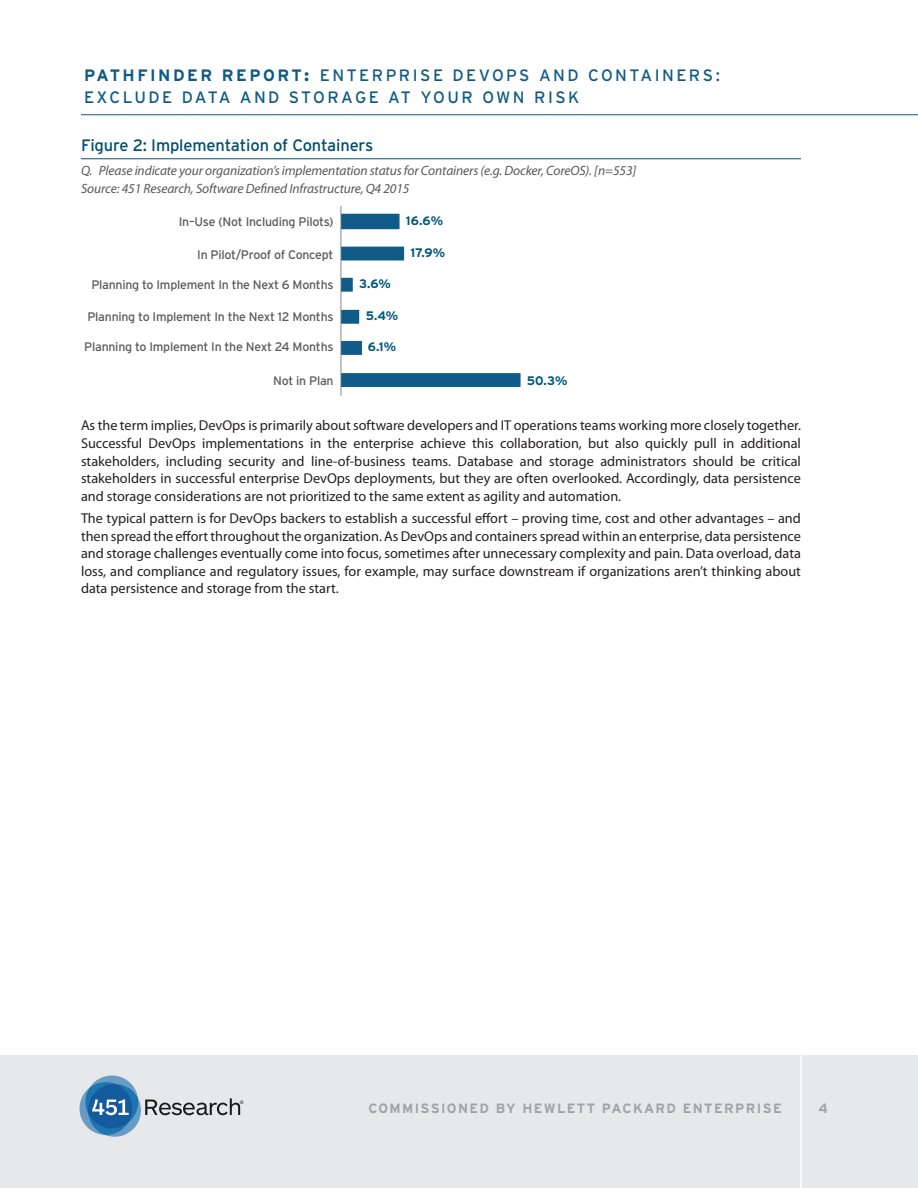
<style>
.page{position:relative;width:918px;height:1188px;background:#fff}
.page>*{position:absolute;margin:0;border:0;box-sizing:border-box;transform-origin:0 0}
.t1{font:16.5px/22.5px "Interstate";letter-spacing:.15em;color:#0f5a85}
.ChartHarder{font:16.5px "Interstate";letter-spacing:-.01em;color:#004e71}
.Myriad_Body{font:14.25px/17.7px "Myriad Pro";color:#231f20;text-align:justify}
.Question{font:italic 13.5px "Myriad Pro";letter-spacing:-.01em;color:#57585a}
.t2{font:700 13.5px "Interstate";letter-spacing:.1em;color:#a0a3a9}
.t3{font:12.3px "Interstate";letter-spacing:-.02em;color:#595a5a}
.t4{font:700 12.3px "Interstate";color:#00577d}
.s1{font-weight:700}
.s2{font-weight:900}
</style>
<div class="page">
<div style="left:0;top:1055px;width:918px;height:133px;background:#e7e8e9"></div>
<hr style="left:81px;top:114px;width:837px;height:1px;background:#0f5a85">
<svg style="left:80px;top:1076px;width:163px;height:61px"></svg>
<hr style="left:800px;top:1055px;width:2px;height:133px;background:#fff">
<hr style="left:81px;top:158px;width:720px;height:1px;background:#004e71">
<div style="left:340px;top:373px;width:181px;height:14px;background:#105b88"></div>
<div style="left:340px;top:372px;width:181px;height:16px;border:1px solid #fff"></div>
<div style="left:340px;top:341px;width:22px;height:14px;background:#105b88"></div>
<div style="left:340px;top:340px;width:23px;height:16px;border:1px solid #fff"></div>
<div style="left:340px;top:309px;width:20px;height:15px;background:#105b88"></div>
<div style="left:340px;top:309px;width:20px;height:16px;border:1px solid #fff"></div>
<div style="left:340px;top:277px;width:13px;height:15px;background:#105b88"></div>
<div style="left:340px;top:277px;width:14px;height:16px;border:1px solid #fff"></div>
<div style="left:340px;top:246px;width:65px;height:15px;background:#105b88"></div>
<div style="left:340px;top:213px;width:60px;height:17px;background:#105b88"></div>
<div style="left:340px;top:213px;width:60px;height:17px;border:1px solid #fff"></div>
<hr style="left:340px;top:206px;width:1px;height:190px;background:#878686">
<p class="t1" style="left:84px;top:64px;width:637px"><span class="s1">PATHFINDER REPORT</span><span class="s2">:</span> ENTERPRISE DEVOPS AND CONTAINERS:<br>EXCLUDE DATA AND STORAGE AT YOUR OWN RISK</p>
<p class="ChartHarder" style="left:81px;top:135px;width:294px">Figure 2: Implementation of Containers</p>
<p class="Question" style="left:81px;top:162px;width:557px">Q. Please indicate your organization’s implementation status for Containers (e.g. Docker, CoreOS). [n=553]</p>
<p class="Question" style="left:81px;top:180px;width:330px">Source: 451 Research, Software Defined Infrastructure, Q4 2015</p>
<p class="t4" style="left:406px;top:214px;width:39px">16.6%</p>
<p class="t4" style="left:410px;top:245px;width:36px">17.9%</p>
<p class="t4" style="left:359px;top:277px;width:33px">3.6%</p>
<p class="t4" style="left:366px;top:309px;width:34px">5.4%</p>
<p class="t4" style="left:368px;top:340px;width:30px">6.1%</p>
<p class="t4" style="left:527px;top:373px;width:42px">50.3%</p>
<p class="t3" style="left:179px;top:215px;width:156px">In–Use (Not Including Pilots)</p>
<p class="t3" style="left:197px;top:247px;width:138px">In Pilot/Proof of Concept</p>
<p class="t3" style="left:91px;top:278px;width:244px">Planning to Implement In the Next 6 Months</p>
<p class="t3" style="left:87px;top:310px;width:248px">Planning to Implement In the Next 12 Months</p>
<p class="t3" style="left:84px;top:340px;width:251px">Planning to Implement In the Next 24 Months</p>
<p class="t3" style="left:273px;top:373px;width:62px">Not in Plan</p>
<p class="Myriad_Body" style="left:81px;top:416px;width:722px">As the term implies, DevOps is primarily about software developers and IT operations teams working more closely together.<br>Successful DevOps implementations in the enterprise achieve this collaboration, but also quickly pull in additional stakeholders, including security and line-of-business teams. Database and storage administrators should be critical stakeholders in successful enterprise DevOps deployments, but they are often overlooked. Accordingly, data persistence and storage considerations are not prioritized to the same extent as agility and automation.</p>
<p class="Myriad_Body" style="left:81px;top:509px;width:722px">The typical pattern is for DevOps backers to establish a successful effort – proving time, cost and other advantages – and then spread the effort throughout the organization. As DevOps and containers spread within an enterprise, data persistence and storage challenges eventually come into focus, sometimes after unnecessary complexity and pain. Data overload, data loss, and compliance and regulatory issues, for example, may surface downstream if organizations aren’t thinking about data persistence and storage from the start.</p>
<p class="t2" style="left:368px;top:1100px;width:415px">COMMISSIONED BY HEWLETT PACKARD ENTERPRISE</p>
<p class="t2" style="left:818px;top:1100px;width:11px">4</p>
</div>
